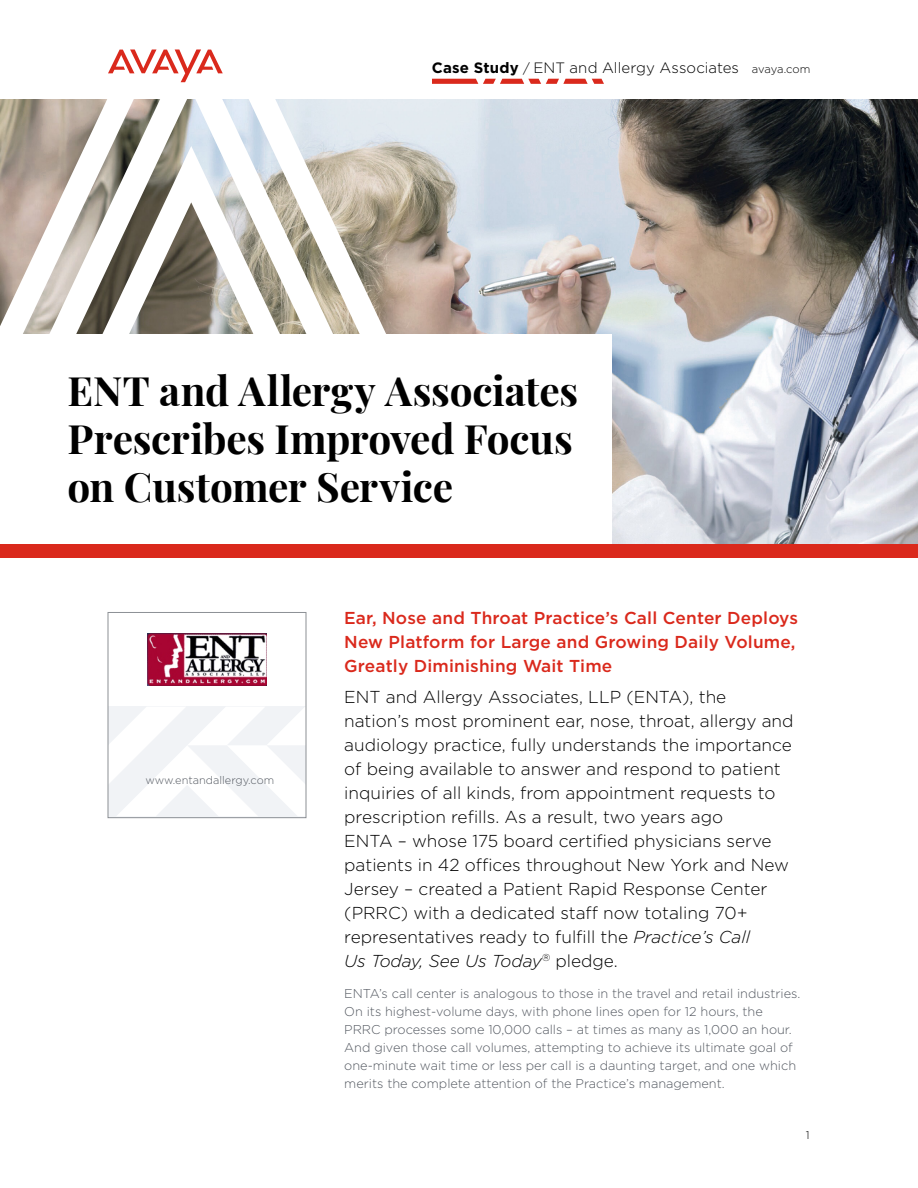
<style>
.page{position:relative;width:918px;height:1188px;background:#fff}
.page>*{position:absolute;margin:0;border:0;box-sizing:border-box;transform-origin:0 0}
.t1{font:700 40.5px/48px "Playfair Display";letter-spacing:-.005em;color:#000}
.Body_Subhead{font:300 17.25px/24px "Gotham";color:#000}
.Subhead_1_Red_11_5_1{font:500 17.25px/24px "Gotham";letter-spacing:.01em;color:#da291c}
.Header_copy{font:300 15px "Gotham";letter-spacing:.005em;color:#000}
.Body_Copy{font:300 12.75px/18px "Gotham";color:#535860}
.Header_copy-2{font:300 11.25px "Gotham";letter-spacing:-.01em;color:#000}
.Footer__page_number{font:300 11.25px "Gotham";color:#000}
.Body_Copy-2{font:300 10.95px "Gotham";color:#535860}
.s1{font-weight:700}
.s2{font-size:13.5px}
.s3{font-style:italic}
</style>
<div class="page">
<svg style="left:432px;top:79px;width:172px;height:5px"></svg>
<svg style="left:110px;top:707px;width:194px;height:109px"></svg>
<div style="left:108px;top:612px;width:198px;height:206px;border:1px solid #8c9095"></div>
<img style="left:486px;top:99px;width:432px;height:445px">
<svg style="left:134px;top:99px;width:115px;height:47px"></svg>
<svg style="left:134px;top:146px;width:115px;height:188px"></svg>
<svg style="left:0;top:99px;width:134px;height:235px"></svg>
<svg style="left:249px;top:99px;width:237px;height:235px"></svg>
<svg style="left:108px;top:49px;width:115px;height:33px"></svg>
<div style="left:0;top:335px;width:612px;height:214px;background:#fff"></div>
<div style="left:0;top:545px;width:918px;height:13px;background:#da291c"></div>
<img style="left:148px;top:633px;width:118px;height:52px">
<p class="Header_copy" style="left:432px;top:59px;width:309px"><span class="s1">Case Study</span> <span class="s2">/</span> ENT and Allergy Associates</p>
<p class="Header_copy-2" style="left:752px;top:63px;width:60px">avaya.com</p>
<p class="t1" style="left:68px;top:363px;width:512px">ENT and Allergy Associates<br>Prescribes Improved Focus on Customer Service</p>
<p class="Body_Copy-2" style="left:146px;top:774px;width:130px">www.entandallergy.com</p>
<p class="Subhead_1_Red_11_5_1" style="left:344px;top:605px;width:455px">Ear, Nose and Throat Practice’s Call Center Deploys<br>New Platform for Large and Growing Daily Volume,<br>Greatly Diminishing Wait Time</p>
<p class="Body_Subhead" style="left:344px;top:684px;width:451px">ENT and Allergy Associates, LLP (ENTA), the nation’s most prominent ear, nose, throat, allergy and audiology practice, fully understands the importance of being available to answer and respond to patient inquiries of all kinds, from appointment requests to prescription refills. As a result, two years ago<br>ENTA – whose 175 board certified physicians serve patients in 42 offices throughout New York and New Jersey – created a Patient Rapid Response Center (PRRC) with a dedicated staff now totaling 70+ representatives ready to fulfill the <span class="s3">Practice’s Call<br>Us Today, See Us Today</span><sup>®</sup> pledge.</p>
<p class="Body_Copy" style="left:344px;top:985px;width:458px">ENTA’s call center is analogous to those in the travel and retail industries.<br>On its highest-volume days, with phone lines open for 12 hours, the PRRC processes some 10,000 calls – at times as many as 1,000 an hour.<br>And given those call volumes, attempting to achieve its ultimate goal of one-minute wait time or less per call is a daunting target, and one which merits the complete attention of the Practice’s management.</p>
<p class="Footer__page_number" style="left:806px;top:1129px;width:5px">1</p>
</div>
